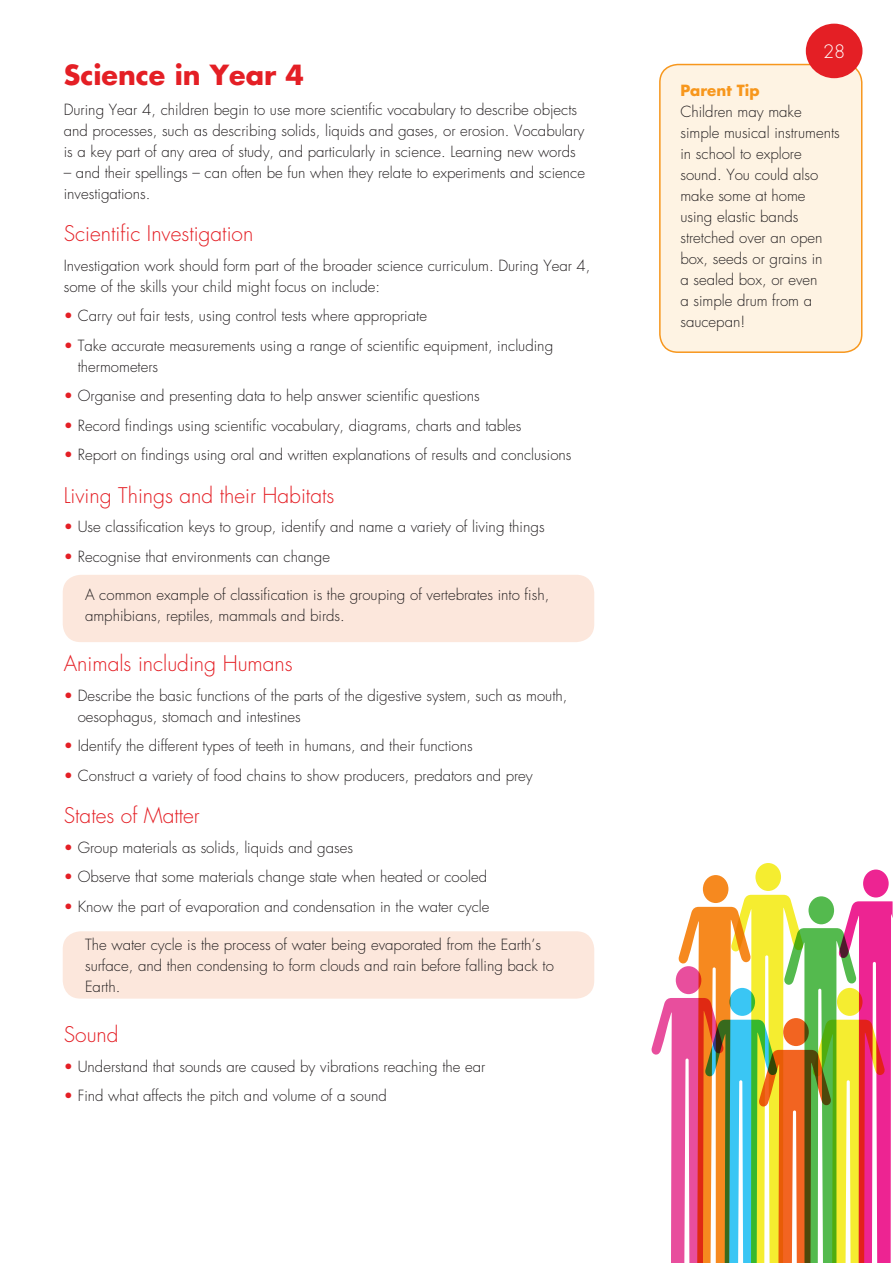
<style>
.page{position:relative;width:893px;height:1263px;background:#fff}
.page>*{position:absolute;margin:0;border:0;box-sizing:border-box;transform-origin:0 0}
.t1{font:700 27px "Futura";color:#e41f25}
.t2{font:300 21px "Futura";color:#e41f25}
.t3{font:300 18px "Futura";color:#fff}
.List_Paragraph{font:300 15px/21px "Futura";color:#231f20}
.s1{color:#e41f25}
.s2{font-weight:700;color:#f7971d}
</style>
<div class="page">
<div style="left:660px;top:65px;width:202px;height:287px;background:#fef3e3;border-radius:18px"></div>
<div style="left:659px;top:64px;width:203px;height:289px;border:2px solid #f7971d;border-radius:18px"></div>
<div style="left:63px;top:931px;width:531px;height:68px;background:#fce7dc;border-radius:18px"></div>
<div style="left:63px;top:575px;width:531px;height:67px;background:#fce7dc;border-radius:18px"></div>
<div style="left:806px;top:24px;width:56px;height:54px;background:#e41f25;border-radius:50%"></div>
<svg style="left:651px;top:863px;width:242px;height:400px"></svg>
<p class="t1" style="left:64px;top:57px;width:242px">Science in Year 4</p>
<p class="List_Paragraph" style="left:64px;top:99px;width:522px">During Year 4, children begin to use more scientific vocabulary to describe objects and processes, such as describing solids, liquids and gases, or erosion. Vocabulary is a key part of any area of study, and particularly in science. Learning new words</p>
<p class="List_Paragraph" style="left:64px;top:162px;width:523px">– and their spellings – can often be fun when they relate to experiments and science investigations.</p>
<p class="t2" style="left:64px;top:220px;width:191px">Scientific Investigation</p>
<p class="List_Paragraph" style="left:64px;top:255px;width:528px">Investigation work should form part of the broader science curriculum. During Year 4, some of the skills your child might focus on include:</p>
<p class="List_Paragraph" style="left:64px;top:305px;width:365px"><span class="s1">•</span> Carry out fair tests, using control tests where appropriate</p>
<p class="List_Paragraph" style="left:78px;top:335px;width:477px;text-indent:-14px"><span class="s1">•</span> Take accurate measurements using a range of scientific equipment, including thermometers</p>
<p class="List_Paragraph" style="left:64px;top:385px;width:417px"><span class="s1">•</span> Organise and presenting data to help answer scientific questions</p>
<p class="List_Paragraph" style="left:64px;top:415px;width:459px"><span class="s1">•</span> Record findings using scientific vocabulary, diagrams, charts and tables</p>
<p class="List_Paragraph" style="left:64px;top:444px;width:509px"><span class="s1">•</span> Report on findings using oral and written explanations of results and conclusions</p>
<p class="t2" style="left:64px;top:481px;width:272px">Living Things and their Habitats</p>
<p class="List_Paragraph" style="left:64px;top:516px;width:482px"><span class="s1">•</span> Use classification keys to group, identify and name a variety of living things</p>
<p class="List_Paragraph" style="left:64px;top:546px;width:268px"><span class="s1">•</span> Recognise that environments can change</p>
<p class="List_Paragraph" style="left:85px;top:584px;width:466px">A common example of classification is the grouping of vertebrates into fish, amphibians, reptiles, mammals and birds.</p>
<p class="t2" style="left:64px;top:650px;width:231px">Animals including Humans</p>
<p class="List_Paragraph" style="left:78px;top:685px;width:491px;text-indent:-14px"><span class="s1">•</span> Describe the basic functions of the parts of the digestive system, such as mouth, oesophagus, stomach and intestines</p>
<p class="List_Paragraph" style="left:64px;top:735px;width:410px"><span class="s1">•</span> Identify the different types of teeth in humans, and their functions</p>
<p class="List_Paragraph" style="left:64px;top:765px;width:471px"><span class="s1">•</span> Construct a variety of food chains to show producers, predators and prey</p>
<p class="t2" style="left:64px;top:802px;width:138px">States of Matter</p>
<p class="List_Paragraph" style="left:64px;top:837px;width:291px"><span class="s1">•</span> Group materials as solids, liquids and gases</p>
<p class="List_Paragraph" style="left:64px;top:866px;width:425px"><span class="s1">•</span> Observe that some materials change state when heated or cooled</p>
<p class="List_Paragraph" style="left:64px;top:896px;width:427px"><span class="s1">•</span> Know the part of evaporation and condensation in the water cycle</p>
<p class="List_Paragraph" style="left:85px;top:934px;width:470px">The water cycle is the process of water being evaporated from the Earth’s surface, and then condensing to form clouds and rain before falling back to<br>Earth.</p>
<p class="t2" style="left:64px;top:1021px;width:56px">Sound</p>
<p class="List_Paragraph" style="left:64px;top:1056px;width:423px"><span class="s1">•</span> Understand that sounds are caused by vibrations reaching the ear</p>
<p class="List_Paragraph" style="left:64px;top:1086px;width:325px"><span class="s1">•</span> Find what affects the pitch and volume of a sound</p>
<p class="t3" style="left:823px;top:40px;width:24px">28</p>
<p class="List_Paragraph" style="left:680px;top:81px;width:161px"><span class="s2">Parent Tip<br></span>Children may make simple musical instruments in school to explore sound. You could also make some at home using elastic bands stretched over an open box, seeds or grains in<br>a sealed box, or even<br>a simple drum from a saucepan!</p>
</div>
